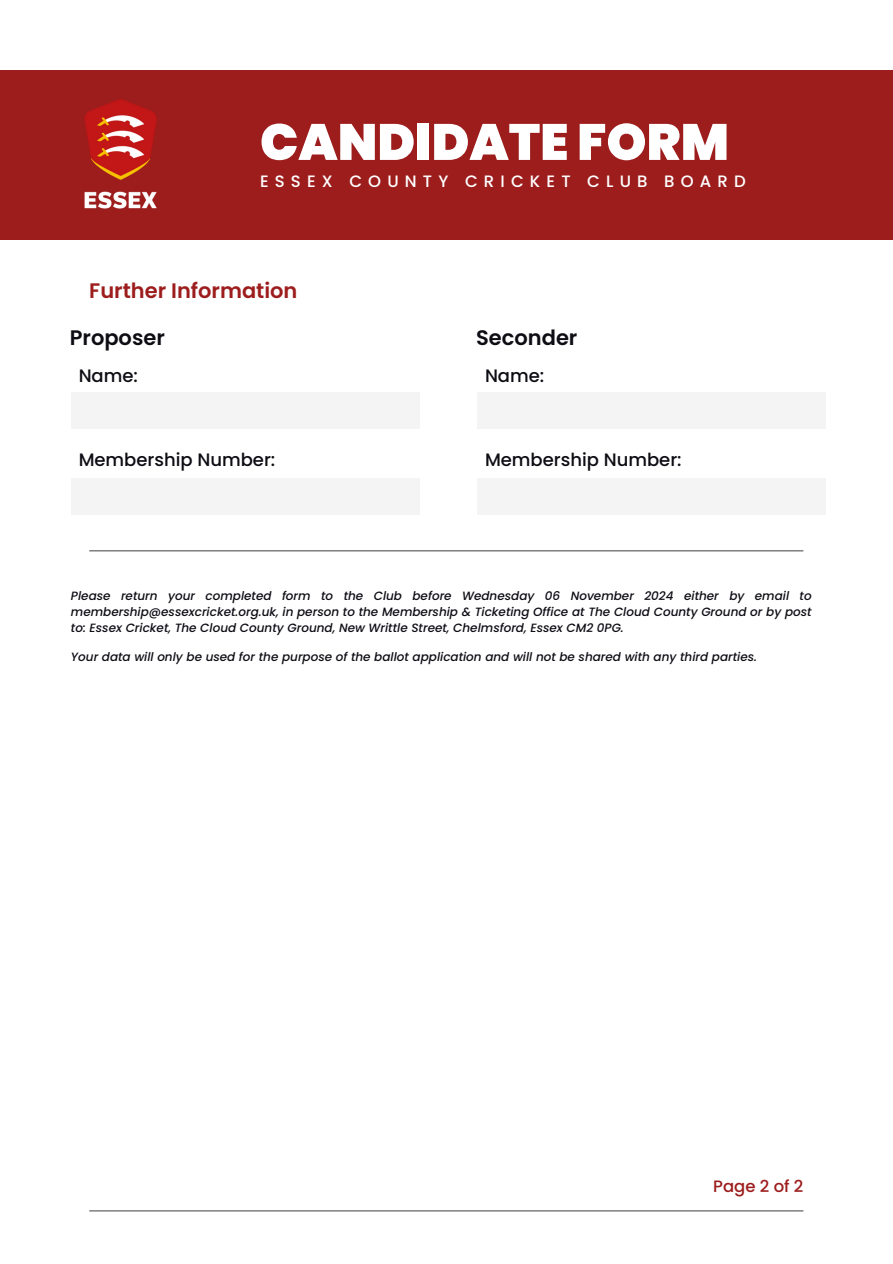
<style>
.page{position:relative;width:893px;height:1264px;background:#fff}
.page>*{position:absolute;margin:0;border:0;box-sizing:border-box;transform-origin:0 0}
.t1{font:900 50.85px "Poppins";color:#fff}
.t2{font:600 21px "Poppins";color:#9d1d1d}
.t3{font:600 21px "Poppins";color:#0e0d14}
.t4{font:500 18px "Poppins";color:#0e0d14}
.t5{font:500 16.5px "Poppins";letter-spacing:.375em;color:#fff}
.t6{font:500 16.5px "Poppins";color:#9d1d1d}
.t7{font:italic 500 12px/16px "Poppins";color:#0e0d14;text-align:justify}
</style>
<div class="page">
<div style="left:0;top:70px;width:892px;height:169px;background:#9d1d1d"></div>
<hr style="left:89px;top:1210px;width:714px;height:1px;background:#545454">
<hr style="left:89px;top:550px;width:714px;height:1px;background:#545454">
<img style="left:84px;top:99px;width:73px;height:110px">
<div style="left:71px;top:392px;width:348px;height:37px;background:#f4f4f4"></div>
<div style="left:71px;top:478px;width:348px;height:36px;background:#f4f4f4"></div>
<div style="left:477px;top:392px;width:348px;height:37px;background:#f4f4f4"></div>
<div style="left:477px;top:478px;width:348px;height:36px;background:#f4f4f4"></div>
<p class="t1" style="left:260px;top:106px;width:470px">CANDIDATE FORM</p>
<p class="t5" style="left:260px;top:170px;width:487px">ESSEX COUNTY CRICKET CLUB BOARD</p>
<p class="t2" style="left:89px;top:276px;width:210px">Further Information</p>
<p class="t3" style="left:70px;top:322px;width:97px">Proposer</p>
<p class="t4" style="left:79px;top:363px;width:61px">Name:</p>
<p class="t4" style="left:79px;top:447px;width:198px">Membership Number:</p>
<p class="t3" style="left:476px;top:322px;width:103px">Seconder</p>
<p class="t4" style="left:485px;top:363px;width:61px">Name:</p>
<p class="t4" style="left:485px;top:447px;width:198px">Membership Number:</p>
<p class="t7" style="left:71px;top:588px;width:742px">Please return your completed form to the Club before Wednesday 06 November 2024 either by email to membership@essexcricket.org.uk, in person to the Membership &amp; Ticketing Office at The Cloud County Ground or by post to: Essex Cricket, The Cloud County Ground, New Writtle Street, Chelmsford, Essex CM2 0PG.</p>
<p class="t7" style="left:71px;top:648px;width:687px">Your data will only be used for the purpose of the ballot application and will not be shared with any third parties.</p>
<p class="t6" style="left:713px;top:1174px;width:92px">Page 2 of 2</p>
</div>
